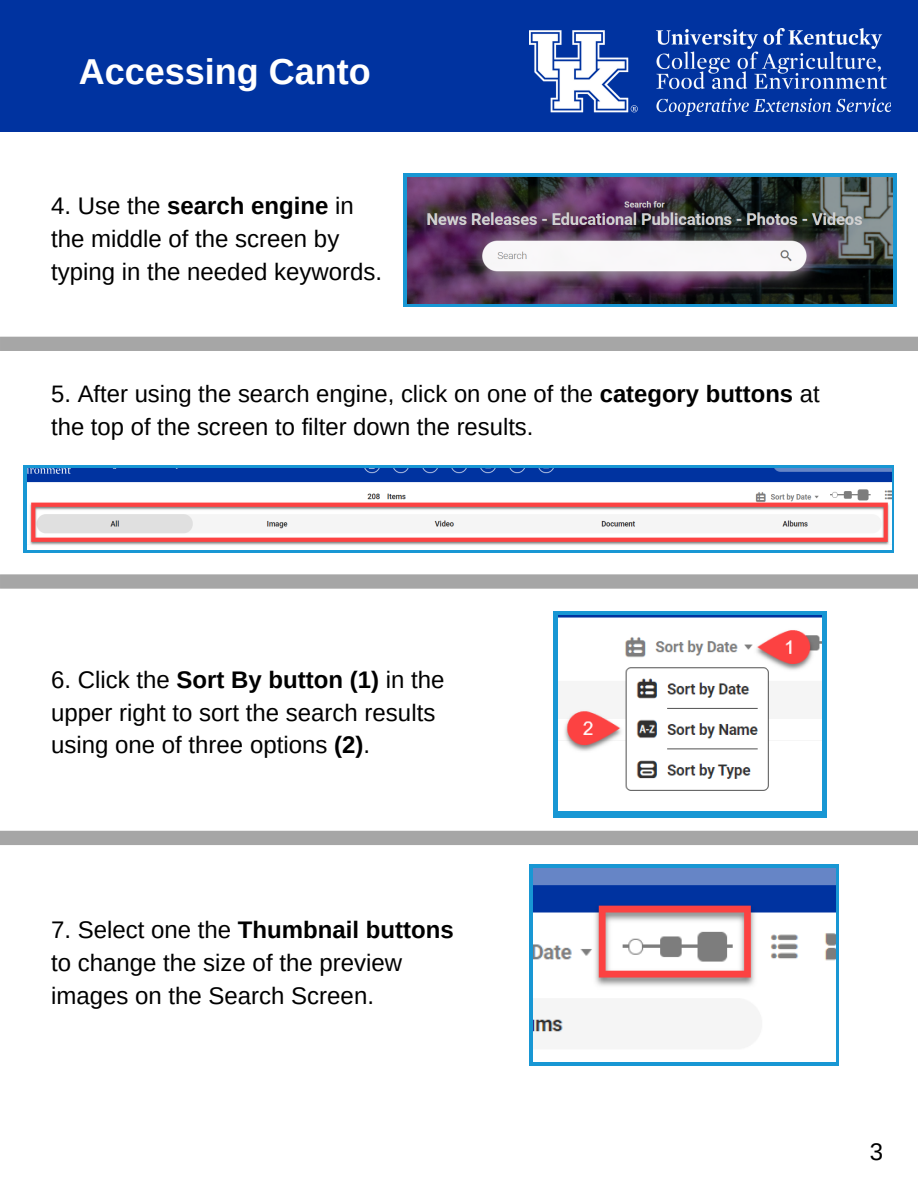
<style>
.page{position:relative;width:918px;height:1188px;background:#fff}
.page>*{position:absolute;margin:0;border:0;box-sizing:border-box;transform-origin:0 0}
.t1{font:700 36px "Arimo";color:#fff}
.t2{font:24px/32.7px "Arimo";color:#000}
.t3{font:24px "Arimo";color:#000}
.t4{font:23.85px/32.7px "Arimo";color:#000}
.s1{font-weight:700}
</style>
<div class="page">
<div style="left:0;top:0;width:918px;height:132px;background:#0033a0"></div>
<div style="left:0;top:337px;width:918px;height:14px;background:#a6a6a6"></div>
<img style="left:530px;top:29px;width:361px;height:86px">
<svg style="left:23px;top:465px;width:871px;height:88px;background:#1a8dce"></svg>
<svg style="left:553px;top:611px;width:273px;height:207px;background:#319dd6"></svg>
<svg style="left:0;top:574px;width:918px;height:15px;background:#aaa"></svg>
<svg style="left:403px;top:173px;width:494px;height:134px;background:#1e8dc4"></svg>
<img style="left:407px;top:178px;width:485px;height:126px">
<img style="left:27px;top:469px;width:864px;height:81px">
<img style="left:559px;top:616px;width:262px;height:194px">
<div style="left:0;top:831px;width:918px;height:14px;background:#a6a6a6"></div>
<svg style="left:530px;top:864px;width:309px;height:202px;background:#2e9dd6"></svg>
<img style="left:533px;top:869px;width:303px;height:192px">
<p class="t1" style="left:79px;top:52px;width:293px">Accessing Canto</p>
<p class="t2" style="left:51px;top:190px;width:332px">4. Use the <span class="s1">search engine</span> in the middle of the screen by typing in the needed keywords.</p>
<p class="t4" style="left:51px;top:378px;width:770px">5. After using the search engine, click on one of the <span class="s1">category buttons</span> at the top of the screen to filter down the results.</p>
<p class="t2" style="left:51px;top:663px;width:395px">6. Click the <span class="s1">Sort By button (1)</span> in the upper right to sort the search results using one of three options <span class="s1">(2)</span>.</p>
<p class="t2" style="left:51px;top:914px;width:404px">7. Select one the <span class="s1">Thumbnail buttons </span>to change the size of the preview images on the Search Screen.</p>
<p class="t3" style="left:870px;top:1138px;width:15px">3</p>
</div>
